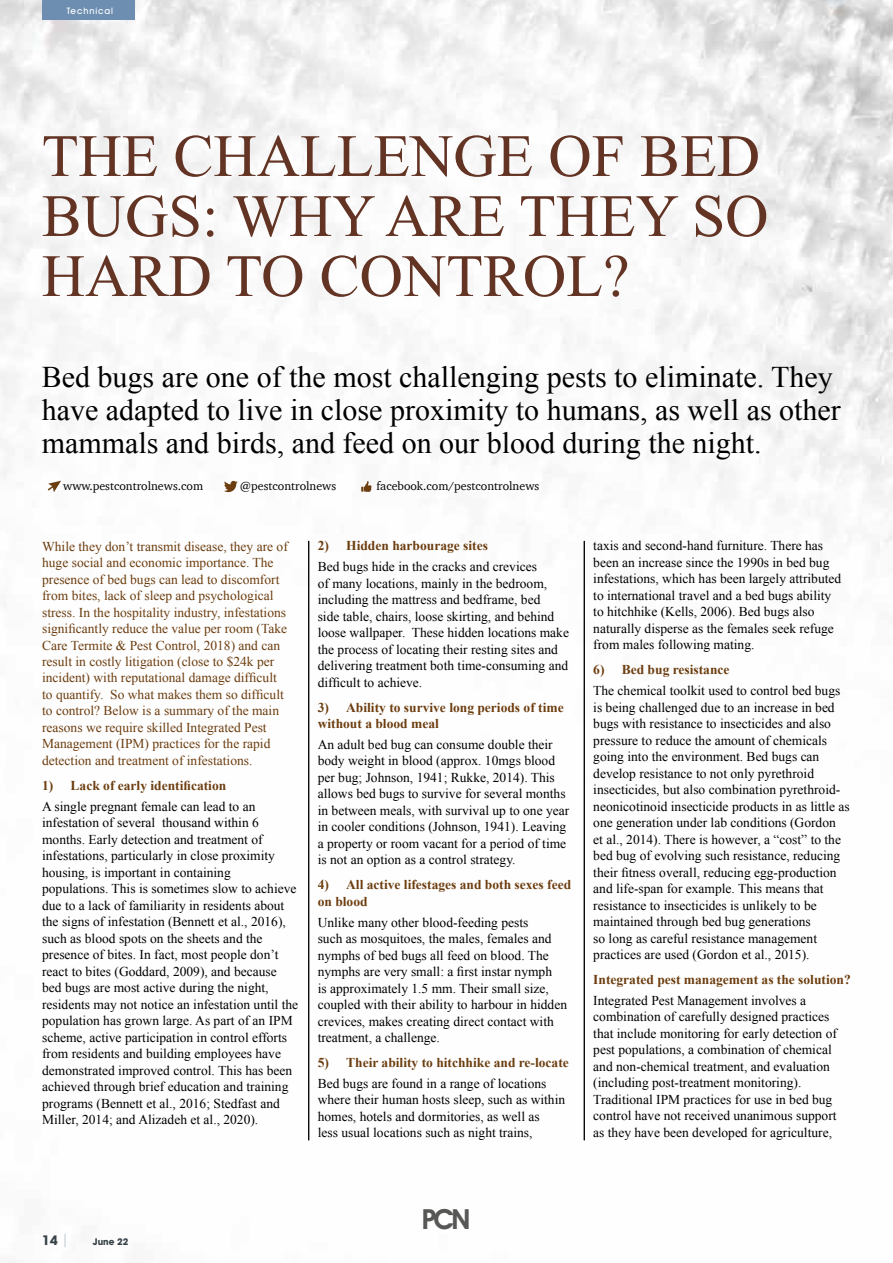
<style>
.page{position:relative;width:893px;height:1263px;background:#fff}
.page>*{position:absolute;margin:0;border:0;box-sizing:border-box;transform-origin:0 0}
.t1{font:60px/60px "Times New Roman";color:#633424}
.t2{font:30px/33px "Times New Roman";color:#000}
.t3{font:600 27.75px "Avant Garde IT Cby BT";color:#575756}
.t4{font:13.5px/16.5px "Times New Roman";color:#000}
.t5{font:13.5px/16.5px "Times New Roman";color:#6c3d0f}
.t6{font:700 13.5px/16.5px "Times New Roman";color:#6c3d0f}
.t7{font:700 13.5px "Avant Garde IT Cby BT";color:#364248}
.t8{font:12px "Charter";color:#000}
.t9{font:700 9.3px "Avant Garde IT Cby BT";color:#364248}
.t10{font:500 9px "Avant Garde IT Cby BT";letter-spacing:.1em;color:#fff}
.s1{font-weight:400;color:#a5b3bb}
</style>
<div class="page">
<img style="left:0;top:0;width:893px;height:1141px">
<hr style="left:308px;top:541px;width:1px;height:599px;background:#000">
<hr style="left:584px;top:541px;width:1px;height:599px;background:#000">
<svg style="left:48px;top:481px;width:13px;height:11px"></svg>
<svg style="left:224px;top:481px;width:14px;height:11px"></svg>
<svg style="left:361px;top:481px;width:10px;height:11px"></svg>
<div style="left:42px;top:0;width:93px;height:20px;background:#6d8eb1"></div>
<p class="t10" style="left:67px;top:5px;width:48px">Technical</p>
<h1 class="t1" style="left:42px;top:125px;width:728px">THE CHALLENGE OF BED<br>BUGS: WHY ARE THEY SO<br>HARD TO CONTROL?</h1>
<h2 class="t2" style="left:42px;top:359px;width:801px">Bed bugs are one of the most challenging pests to eliminate. They have adapted to live in close proximity to humans, as well as other mammals and birds, and feed on our blood during the night.</h2>
<p class="t8" style="left:63px;top:475px;width:142px">www.pestcontrolnews.com</p>
<p class="t8" style="left:240px;top:475px;width:98px">@pestcontrolnews</p>
<p class="t8" style="left:376px;top:475px;width:164px">facebook.com/pestcontrolnews</p>
<p class="t5" style="left:42px;top:537px;width:247px">While they don’t transmit disease, they are of huge social and economic importance. The presence of bed bugs can lead to discomfort from bites, lack of sleep and psychological stress. In the hospitality industry, infestations significantly reduce the value per room (Take Care Termite &amp; Pest Control, 2018) and can result in costly litigation (close to $24k per incident) with reputational damage difficult to quantify. So what makes them so difficult to control? Below is a summary of the main reasons we require skilled Integrated Pest Management (IPM) practices for the rapid detection and treatment of infestations.</p>
<p class="t6" style="left:42px;top:777px;width:186px">1) Lack of early identification</p>
<p class="t4" style="left:42px;top:798px;width:258px">A single pregnant female can lead to an infestation of several thousand within 6 months. Early detection and treatment of infestations, particularly in close proximity housing, is important in containing populations. This is sometimes slow to achieve due to a lack of familiarity in residents about the signs of infestation (Bennett et al., 2016), such as blood spots on the sheets and the presence of bites. In fact, most people don’t react to bites (Goddard, 2009), and because bed bugs are most active during the night, residents may not notice an infestation until the population has grown large. As part of an IPM scheme, active participation in control efforts from residents and building employees have demonstrated improved control. This has been achieved through brief education and training programs (Bennett et al., 2016; Stedfast and Miller, 2014; and Alizadeh et al., 2020).</p>
<p class="t6" style="left:318px;top:537px;width:172px">2) Hidden harbourage sites</p>
<p class="t4" style="left:318px;top:558px;width:253px">Bed bugs hide in the cracks and crevices<br>of many locations, mainly in the bedroom, including the mattress and bedframe, bed<br>side table, chairs, loose skirting, and behind loose wallpaper. These hidden locations make the process of locating their resting sites and delivering treatment both time-consuming and difficult to achieve.</p>
<p class="t6" style="left:318px;top:698px;width:247px">3) Ability to survive long periods of time without a blood meal</p>
<p class="t4" style="left:318px;top:736px;width:253px">An adult bed bug can consume double their body weight in blood (approx. 10mgs blood per bug; Johnson, 1941; Rukke, 2014). This allows bed bugs to survive for several months in between meals, with survival up to one year in cooler conditions (Johnson, 1941). Leaving a property or room vacant for a period of time is not an option as a control strategy.</p>
<p class="t6" style="left:318px;top:876px;width:255px">4) All active lifestages and both sexes feed on blood</p>
<p class="t4" style="left:318px;top:913px;width:251px">Unlike many other blood-feeding pests<br>such as mosquitoes, the males, females and nymphs of bed bugs all feed on blood. The nymphs are very small: a first instar nymph<br>is approximately 1.5 mm. Their small size, coupled with their ability to harbour in hidden crevices, makes creating direct contact with treatment, a challenge.</p>
<p class="t6" style="left:318px;top:1054px;width:253px">5) Their ability to hitchhike and re-locate</p>
<p class="t4" style="left:318px;top:1075px;width:249px">Bed bugs are found in a range of locations where their human hosts sleep, such as within homes, hotels and dormitories, as well as<br>less usual locations such as night trains,</p>
<p class="t4" style="left:593px;top:537px;width:249px">taxis and second-hand furniture. There has been an increase since the 1990s in bed bug infestations, which has been largely attributed to international travel and a bed bugs ability to hitchhike (Kells, 2006). Bed bugs also naturally disperse as the females seek refuge from males following mating.</p>
<p class="t6" style="left:593px;top:661px;width:138px">6) Bed bug resistance</p>
<p class="t4" style="left:593px;top:682px;width:258px">The chemical toolkit used to control bed bugs is being challenged due to an increase in bed bugs with resistance to insecticides and also pressure to reduce the amount of chemicals going into the environment. Bed bugs can develop resistance to not only pyrethroid insecticides, but also combination pyrethroid&shy;neonicotinoid insecticide products in as little as one generation under lab conditions (Gordon<br>et al., 2014). There is however, a “cost” to the bed bug of evolving such resistance, reducing their fitness overall, reducing egg-production and life-span for example. This means that resistance to insecticides is unlikely to be maintained through bed bug generations<br>so long as careful resistance management practices are used (Gordon et al., 2015).</p>
<p class="t6" style="left:593px;top:971px;width:259px">Integrated pest management as the solution?</p>
<p class="t4" style="left:593px;top:992px;width:245px">Integrated Pest Management involves a combination of carefully designed practices that include monitoring for early detection of pest populations, a combination of chemical and non-chemical treatment, and evaluation (including post-treatment monitoring).<br>Traditional IPM practices for use in bed bug control have not received unanimous support as they have been developed for agriculture,</p>
<p class="t7" style="left:42px;top:1232px;width:28px">14 <span class="s1">|</span></p>
<p class="t9" style="left:93px;top:1236px;width:37px">June 22</p>
<h3 class="t3" style="left:422px;top:1203px;width:50px">PCN</h3>
</div>
